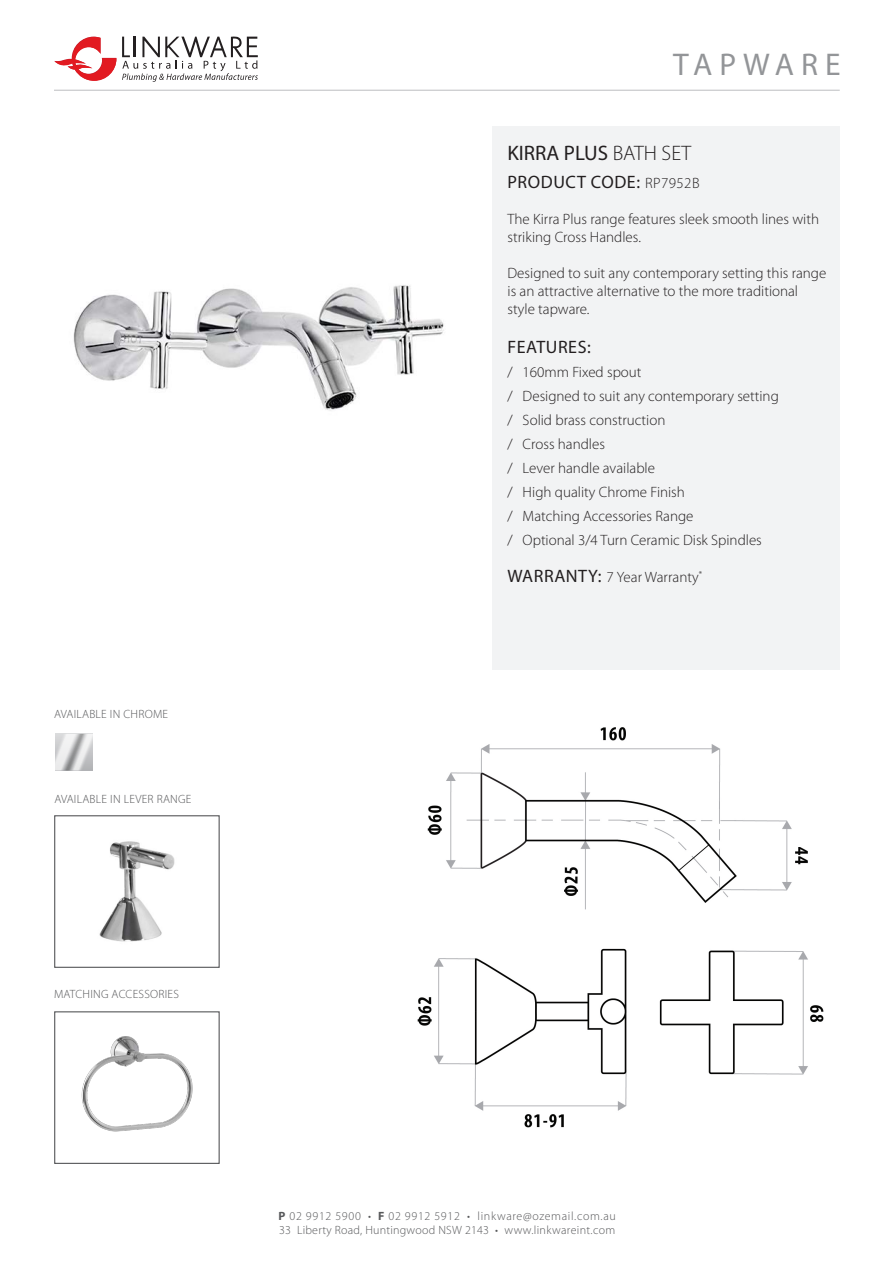
<style>
.page{position:relative;width:893px;height:1263px;background:#fff}
.page>*{position:absolute;margin:0;border:0;box-sizing:border-box;transform-origin:0 0}
.t1{font:31.5px "Myriad Pro";letter-spacing:.22em;color:#939598}
.t2{font:21px "Myriad Pro";color:#231f20}
.t3{font:18px "Myriad Pro";letter-spacing:.03em;color:#231f20}
.t4{font:300 15px/18px "Myriad Pro";color:#231f20}
.t5{font:300 12px "Myriad Pro";letter-spacing:.02em;color:#57585a}
.t6{font:300 12px "Myriad Pro";letter-spacing:.055em;color:#57585a}
.s1{font-weight:300}
.s2{font-weight:300;font-size:15px}
.s3{font-weight:400;font-size:18px}
.s4{font-weight:700}
</style>
<div class="page">
<hr style="left:54px;top:90px;width:786px;height:1px;background:#bcbdc0">
<svg style="left:54px;top:37px;width:62px;height:44px"></svg>
<svg style="left:122px;top:37px;width:136px;height:45px"></svg>
<div style="left:493px;top:126px;width:347px;height:543px;background:#f2f3f4"></div>
<div style="left:54px;top:815px;width:166px;height:153px;border:1px solid #57585a"></div>
<img style="left:81px;top:1036px;width:112px;height:96px">
<div style="left:54px;top:1011px;width:166px;height:153px;border:1px solid #57585a"></div>
<svg style="left:55px;top:734px;width:38px;height:37px"></svg>
<img style="left:99px;top:841px;width:76px;height:101px">
<img style="left:73px;top:285px;width:371px;height:126px">
<img style="left:417px;top:727px;width:407px;height:401px">
<p class="t5" style="left:54px;top:708px;width:116px">AVAILABLE IN CHROME</p>
<p class="t5" style="left:54px;top:792px;width:139px">AVAILABLE IN LEVER RANGE</p>
<p class="t5" style="left:54px;top:988px;width:126px">MATCHING ACCESSORIES</p>
<p class="t1" style="left:673px;top:45px;width:169px">TAPWARE</p>
<p class="t2" style="left:507px;top:140px;width:185px">KIRRA PLUS <span class="s1">BATH SET</span></p>
<p class="t3" style="left:507px;top:171px;width:194px">PRODUCT CODE: <span class="s2">RP7952B</span></p>
<p class="t4" style="left:507px;top:211px;width:313px">The Kirra Plus range features sleek smooth lines with striking Cross Handles.</p>
<p class="t4" style="left:507px;top:265px;width:320px">Designed to suit any contemporary setting this range is an attractive alternative to the more traditional style tapware.</p>
<p class="t3" style="left:507px;top:336px;width:85px">FEATURES:</p>
<p class="t4" style="left:507px;top:364px;width:135px">/ 160mm Fixed spout</p>
<p class="t4" style="left:507px;top:388px;width:273px">/ Designed to suit any contemporary setting</p>
<p class="t4" style="left:507px;top:412px;width:159px">/ Solid brass construction</p>
<p class="t4" style="left:507px;top:436px;width:99px">/ Cross handles</p>
<p class="t4" style="left:507px;top:460px;width:149px">/ Lever handle available</p>
<p class="t4" style="left:507px;top:484px;width:179px">/ High quality Chrome Finish</p>
<p class="t4" style="left:507px;top:508px;width:187px">/ Matching Accessories Range</p>
<p class="t4" style="left:507px;top:532px;width:256px">/ Optional 3/4 Turn Ceramic Disk Spindles</p>
<p class="t4" style="left:507px;top:568px;width:196px"><span class="s3">WARRANTY:</span> 7 Year Warranty<sup>*</sup></p>
<p class="t6" style="left:279px;top:1209px;width:339px"><span class="s4">P</span> 02 9912 5900 • <span class="s4">F</span> 02 9912 5912 • linkware@ozemail.com.au</p>
<p class="t5" style="left:279px;top:1224px;width:338px">33 Liberty Road, Huntingwood NSW 2143 • www.linkwareint.com</p>
</div>
